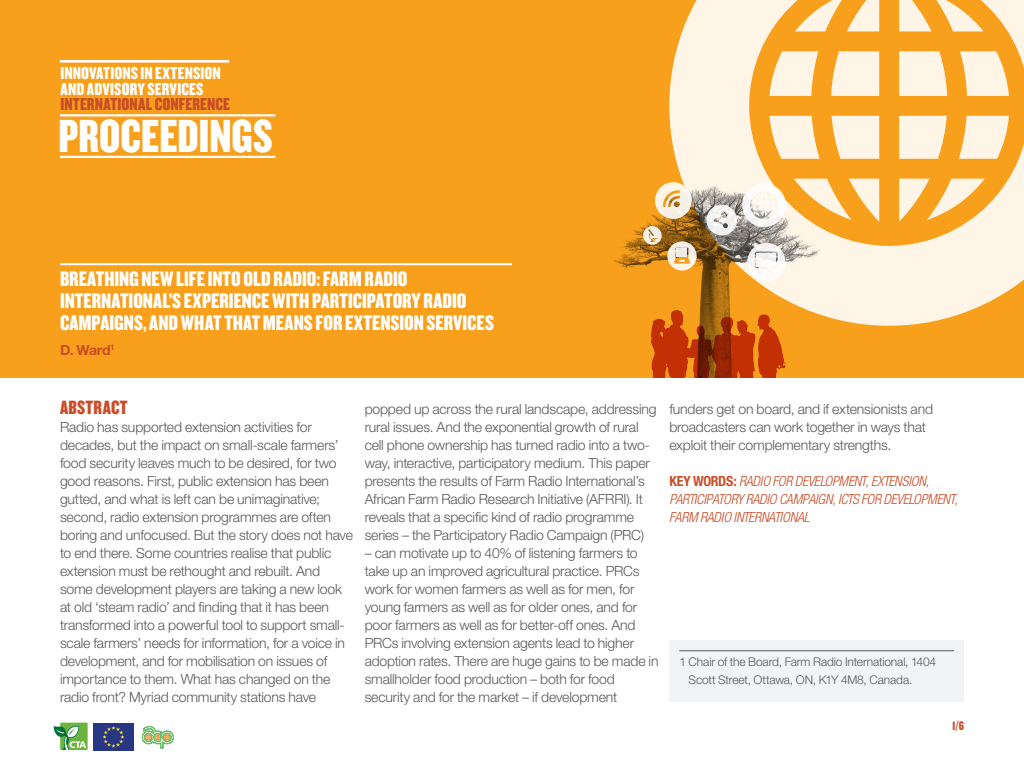
<style>
.page{position:relative;width:1024px;height:768px;background:#fff}
.page>*{position:absolute;margin:0;border:0;box-sizing:border-box;transform-origin:0 0}
.t1{font:48.2px "Knockout HTF69 Full Liteweight";color:#fff}
.t2{font:22px/22px "Knockout HTF69 Full Liteweight";color:#fff}
.t3{font:20px "Knockout HTF69 Full Liteweight";letter-spacing:.015em;color:#c94d28}
.t4{font:18px/15.4px "Knockout HTF69 Full Liteweight";letter-spacing:.005em;color:#fff}
.t5{font:18px "Knockout HTF69 Full Liteweight";letter-spacing:.005em;color:#c94d28}
.t6{font:300 14px/18px "Helvetica Neue";letter-spacing:-.015em;color:#57585a}
.t7{font:italic 300 condensed 14px/18px "Helvetica Neue";letter-spacing:-.015em;color:#c94d28}
.t8{font:700 14px "Helvetica Neue";color:#c94d28}
.t9{font:13px "Knockout HTF69 Full Liteweight";color:#c94d28}
.t10{font:300 12px/18px "Helvetica Neue";letter-spacing:-.015em;color:#57585a}
.s1{font-weight:700;font-style:normal}
</style>
<div class="page">
<img style="left:94px;top:724px;width:40px;height:26px">
<svg style="left:142px;top:726px;width:32px;height:22px"></svg>
<svg style="left:53px;top:722px;width:35px;height:29px"></svg>
<div style="left:0;top:0;width:1024px;height:378px;background:#f89f1c"></div>
<svg style="left:669px;top:0;width:355px;height:326px;fill:#fef5e7"></svg>
<svg style="left:899px;top:51px;width:48px;height:45px;background:#fdefd9"></svg>
<svg style="left:899px;top:0;width:84px;height:31px"></svg>
<svg style="left:899px;top:116px;width:48px;height:43px;background:#fdedd5"></svg>
<svg style="left:899px;top:179px;width:86px;height:43px"></svg>
<hr style="left:60px;top:114px;width:215px;height:2px;background:#fff">
<hr style="left:60px;top:156px;width:215px;height:2px;background:#fff">
<hr style="left:60px;top:60px;width:169px;height:3px;background:#fff">
<img style="left:614px;top:170px;width:210px;height:156px">
<img style="left:617px;top:292px;width:185px;height:86px">
<svg style="left:747px;top:243px;width:38px;height:38px"></svg>
<svg style="left:706px;top:183px;width:80px;height:52px;background:#d7d1c8"></svg>
<svg style="left:643px;top:180px;width:54px;height:91px"></svg>
<hr style="left:60px;top:263px;width:452px;height:2px;background:#fff">
<div style="left:669px;top:640px;width:295px;height:62px;background:#f2f3f4"></div>
<hr style="left:679px;top:650px;width:275px;height:1px;background:#57585a">
<p class="t4" style="left:60px;top:66px;width:162px">INNOVATIONS IN EXTENSION<br>AND ADVISORY SERVICES</p>
<p class="t5" style="left:60px;top:95px;width:171px">INTERNATIONAL CONFERENCE</p>
<h1 class="t1" style="left:59px;top:111px;width:216px">PROCEEDINGS</h1>
<h2 class="t2" style="left:60px;top:268px;width:436px">BREATHING NEW LIFE INTO OLD RADIO: FARM RADIO<br>INTERNATIONAL’S EXPERIENCE WITH PARTICIPATORY RADIO<br>CAMPAIGNS, AND WHAT THAT MEANS FOR EXTENSION SERVICES</h2>
<p class="t8" style="left:60px;top:341px;width:56px">D. Ward<sup>1</sup></p>
<h3 class="t3" style="left:60px;top:397px;width:69px">ABSTRACT</h3>
<p class="t6" style="left:60px;top:418px;width:294px">Radio has supported extension activities for decades, but the impact on small-scale farmers’ food security leaves much to be desired, for two good reasons. First, public extension has been gutted, and what is left can be unimaginative; second, radio extension programmes are often boring and unfocused. But the story does not have to end there. Some countries realise that public extension must be rethought and rebuilt. And some development players are taking a new look at old ‘steam radio’ and finding that it has been transformed into a powerful tool to support small&shy;scale farmers’ needs for information, for a voice in development, and for mobilisation on issues of importance to them. What has changed on the radio front? Myriad community stations have</p>
<p class="t6" style="left:365px;top:400px;width:293px">popped up across the rural landscape, addressing rural issues. And the exponential growth of rural cell phone ownership has turned radio into a two&shy;way, interactive, participatory medium. This paper presents the results of Farm Radio International’s African Farm Radio Research Initiative (AFRRI). It reveals that a specific kind of radio programme series – the Participatory Radio Campaign (PRC)</p>
<p class="t6" style="left:365px;top:544px;width:295px">– can motivate up to 40% of listening farmers to take up an improved agricultural practice. PRCs work for women farmers as well as for men, for young farmers as well as for older ones, and for poor farmers as well as for better-off ones. And PRCs involving extension agents lead to higher adoption rates. There are huge gains to be made in smallholder food production – both for food security and for the market – if development</p>
<p class="t6" style="left:669px;top:400px;width:265px">funders get on board, and if extensionists and broadcasters can work together in ways that exploit their complementary strengths.</p>
<p class="t7" style="left:669px;top:472px;width:290px"><span class="s1">KEY WORDS:</span> RADIO FOR DEVELOPMENT, EXTENSION,<br>PARTICIPATORY RADIO CAMPAIGN, ICTS FOR DEVELOPMENT,<br>FARM RADIO INTERNATIONAL</p>
<p class="t10" style="left:689px;top:652px;width:249px;text-indent:-9px">1 Chair of the Board, Farm Radio International, 1404<br>Scott Street, Ottawa, ON, K1Y 4M8, Canada.</p>
<p class="t9" style="left:952px;top:719px;width:13px">1/6</p>
</div>
